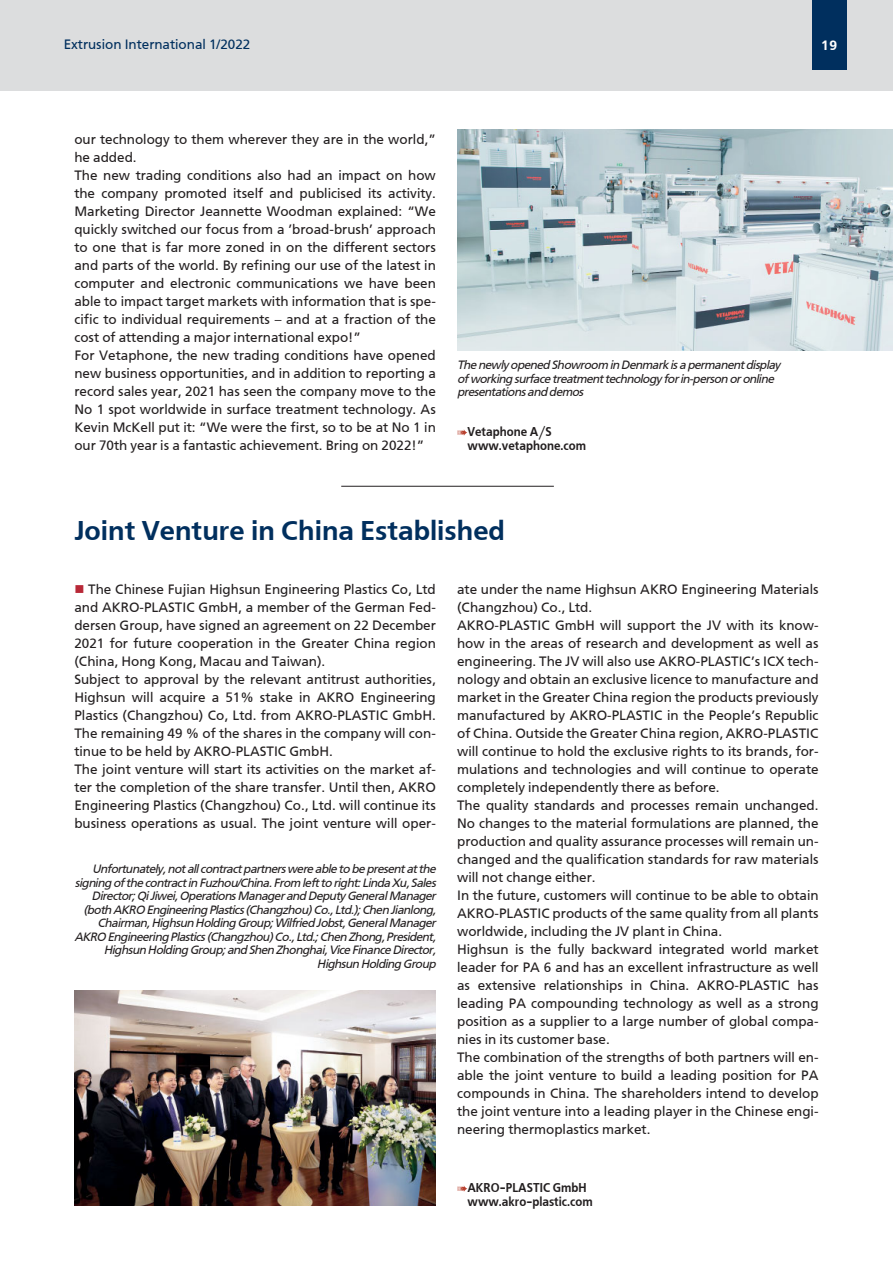
<style>
.page{position:relative;width:893px;height:1263px;background:#fff}
.page>*{position:absolute;margin:0;border:0;box-sizing:border-box;transform-origin:0 0}
.t1{font:700 27px "Frutiger Linotype";color:#002f5e}
.t2{font:13.5px/18px "Frutiger Linotype";color:#231f20}
.t3{font:13.5px "Frutiger Linotype";color:#002f5e}
.t4{font:700 13.5px "Frutiger Linotype";color:#fff}
.t5{font:700 12.75px/14.2px "Frutiger Linotype";color:#231f20;scale:.9 1}
.t6{font:italic 12px/13.5px "Frutiger Linotype";letter-spacing:-.05em;color:#231f20}
</style>
<div class="page">
<div style="left:0;top:0;width:893px;height:90px;background:#dcddde"></div>
<div style="left:812px;top:0;width:34px;height:69px;background:#002f5e"></div>
<svg style="left:457px;top:429px;width:10px;height:7px"></svg>
<svg style="left:457px;top:1185px;width:10px;height:7px"></svg>
<img style="left:457px;top:130px;width:436px;height:221px">
<img style="left:74px;top:990px;width:361px;height:215px">
<hr style="left:341px;top:486px;width:213px;height:1px;background:#231f20">
<p class="t3" style="left:64px;top:37px;width:188px">Extrusion International 1/2022</p>
<p class="t4" style="left:821px;top:37px;width:18px">19</p>
<p class="t2" style="left:74px;top:130px;width:363px">our technology to them wherever they are in the world,” he added.<br>The new trading conditions also had an impact on how the company promoted itself and publicised its activity.<br>Marketing Director Jeannette Woodman explained: “We quickly switched our focus from a ‘broad-brush’ approach to one that is far more zoned in on the different sectors and parts of the world. By refining our use of the latest in computer and electronic communications we have been able to impact target markets with information that is spe&shy;cific to individual requirements – and at a fraction of the cost of attending a major international expo!”<br>For Vetaphone, the new trading conditions have opened new business opportunities, and in addition to reporting a record sales year, 2021 has seen the company move to the No 1 spot worldwide in surface treatment technology. As Kevin McKell put it: “We were the first, so to be at No 1 in our 70th year is a fantastic achievement. Bring on 2022!”</p>
<p class="t6" style="left:457px;top:358px;width:325px">The newly opened Showroom in Denmark is a permanent display of working surface treatment technology for in-person or online presentations and demos</p>
<p class="t5" style="left:467px;top:425px;width:133px">Vetaphone A/S www.vetaphone.com</p>
<h1 class="t1" style="left:74px;top:515px;width:432px">Joint Venture in China Established</h1>
<p class="t2" style="left:74px;top:580px;width:363px;text-indent:14px">The Chinese Fujian Highsun Engineering Plastics Co, Ltd and AKRO-PLASTIC GmbH, a member of the German Fed&shy;dersen Group, have signed an agreement on 22 December 2021 for future cooperation in the Greater China region (China, Hong Kong, Macau and Taiwan).<br>Subject to approval by the relevant antitrust authorities, Highsun will acquire a 51% stake in AKRO Engineering Plastics (Changzhou) Co, Ltd. from AKRO-PLASTIC GmbH.<br>The remaining 49 % of the shares in the company will con&shy;tinue to be held by AKRO-PLASTIC GmbH.<br>The joint venture will start its activities on the market af&shy;ter the completion of the share transfer. Until then, AKRO Engineering Plastics (Changzhou) Co., Ltd. will continue its business operations as usual. The joint venture will oper-</p>
<p class="t2" style="left:457px;top:580px;width:363px">ate under the name Highsun AKRO Engineering Materials (Changzhou) Co., Ltd.<br>AKRO-PLASTIC GmbH will support the JV with its know&shy;how in the areas of research and development as well as engineering. The JV will also use AKRO-PLASTIC’s ICX tech&shy;nology and obtain an exclusive licence to manufacture and market in the Greater China region the products previously manufactured by AKRO-PLASTIC in the People’s Republic of China. Outside the Greater China region, AKRO-PLASTIC will continue to hold the exclusive rights to its brands, for&shy;mulations and technologies and will continue to operate completely independently there as before.<br>The quality standards and processes remain unchanged.<br>No changes to the material formulations are planned, the production and quality assurance processes will remain un&shy;changed and the qualification standards for raw materials will not change either.<br>In the future, customers will continue to be able to obtain AKRO-PLASTIC products of the same quality from all plants worldwide, including the JV plant in China.<br>Highsun is the fully backward integrated world market leader for PA 6 and has an excellent infrastructure as well as extensive relationships in China. AKRO-PLASTIC has leading PA compounding technology as well as a strong position as a supplier to a large number of global compa&shy;nies in its customer base.<br>The combination of the strengths of both partners will en&shy;able the joint venture to build a leading position for PA compounds in China. The shareholders intend to develop the joint venture into a leading player in the Chinese engi&shy;neering thermoplastics market.</p>
<p class="t6" style="left:74px;top:862px;width:363px;text-align:right">Unfortunately, not all contract partners were able to be present at the signing of the contract in Fuzhou/China. From left to right: Linda Xu, Sales Director; Qi Jiwei, Operations Manager and Deputy General Manager (both AKRO Engineering Plastics (Changzhou) Co., Ltd.); Chen Jianlong, Chairman, Highsun Holding Group; Wilfried Jobst, General Manager AKRO Engineering Plastics (Changzhou) Co., Ltd.; Chen Zhong, President, Highsun Holding Group; and Shen Zhonghai, Vice Finance Director, Highsun Holding Group</p>
<p class="t5" style="left:467px;top:1181px;width:141px">AKRO-PLASTIC GmbH www.akro-plastic.com</p>
</div>
